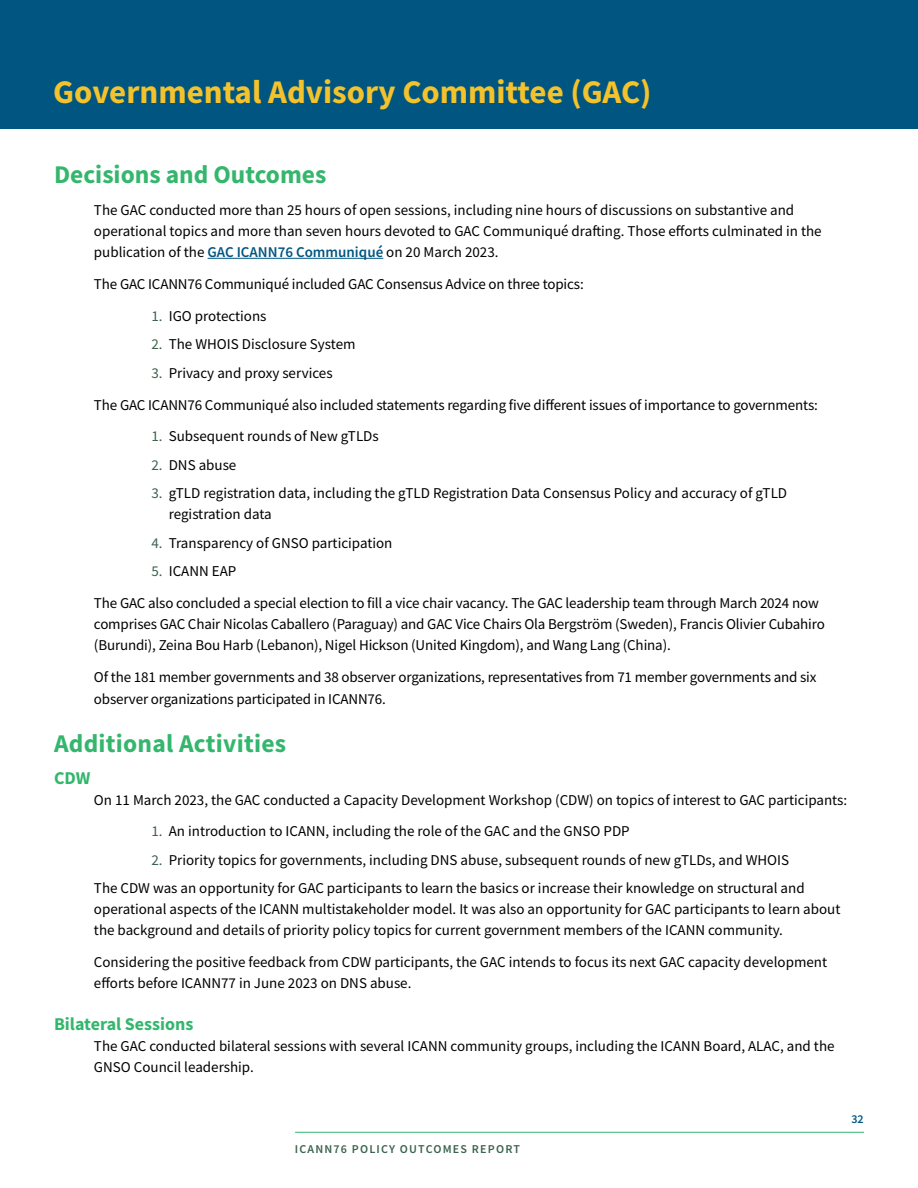
<style>
.page{position:relative;width:918px;height:1188px;background:#fff}
.page>*{position:absolute;margin:0;border:0;box-sizing:border-box;transform-origin:0 0}
.t1{font:700 33px "Source Sans Pro";color:#f4c22a}
.t2{font:700 25.5px "Source Sans Pro";color:#34b66d}
.t3{font:700 18px "Source Sans Pro";color:#34b66d}
.t4{font:15px/21px "Source Sans Pro";color:#000}
.t5{font:600 12px "Source Sans Pro";letter-spacing:.1em;color:#3b634d}
.t6{font:600 12px "Source Sans Pro";color:#005581}
.s1{font-weight:600;color:#005581}
.s2{color:#3b634d}
</style>
<div class="page">
<div style="left:0;top:0;width:918px;height:129px;background:#005581"></div>
<hr style="left:295px;top:1132px;width:569px;height:1px;background:#34b66d">
<hr style="left:208px;top:258px;width:175px;height:1px;background:#005581">
<h1 class="t1" style="left:53px;top:70px;width:600px">Governmental Advisory Committee (GAC)</h1>
<h2 class="t2" style="left:54px;top:158px;width:274px">Decisions and Outcomes</h2>
<p class="t4" style="left:94px;top:200px;width:729px">The GAC conducted more than 25 hours of open sessions, including nine hours of discussions on substantive and operational topics and more than seven hours devoted to GAC Communiqué drafting. Those efforts culminated in the publication of the <span class="s1">GAC ICANN76 Communiqué</span> on 20 March 2023.</p>
<p class="t4" style="left:94px;top:273px;width:491px">The GAC ICANN76 Communiqué included GAC Consensus Advice on three topics:</p>
<p class="t4" style="left:152px;top:305px;width:117px"><span class="s2">1.</span> IGO protections</p>
<p class="t4" style="left:152px;top:334px;width:206px"><span class="s2">2.</span> The WHOIS Disclosure System</p>
<p class="t4" style="left:94px;top:357px;width:725px;line-height:31.8px;text-indent:58px"><span class="s2">3.</span> Privacy and proxy services<br>The GAC ICANN76 Communiqué also included statements regarding five different issues of importance to governments:</p>
<p class="t4" style="left:152px;top:426px;width:229px"><span class="s2">1.</span> Subsequent rounds of New gTLDs</p>
<p class="t4" style="left:152px;top:454px;width:86px"><span class="s2">2.</span> DNS abuse</p>
<p class="t4" style="left:169px;top:483px;width:620px;text-indent:-17px"><span class="s2">3.</span> gTLD registration data, including the gTLD Registration Data Consensus Policy and accuracy of gTLD registration data</p>
<p class="t4" style="left:152px;top:532px;width:242px"><span class="s2">4.</span> Transparency of GNSO participation</p>
<p class="t4" style="left:94px;top:555px;width:726px;line-height:31.8px;text-indent:58px"><span class="s2">5.</span> ICANN EAP<br>The GAC also concluded a special election to fill a vice chair vacancy. The GAC leadership team through March 2024 now</p>
<p class="t4" style="left:94px;top:614px;width:732px">comprises GAC Chair Nicolas Caballero (Paraguay) and GAC Vice Chairs Ola Bergström (Sweden), Francis Olivier Cubahiro (Burundi), Zeina Bou Harb (Lebanon), Nigel Hickson (United Kingdom), and Wang Lang (China).</p>
<p class="t4" style="left:94px;top:666px;width:724px;line-height:21.6px">Of the 181 member governments and 38 observer organizations, representatives from 71 member governments and six observer organizations participated in ICANN76.</p>
<h2 class="t2" style="left:54px;top:726px;width:234px">Additional Activities</h2>
<p class="t3" style="left:54px;top:765px;width:38px">CDW</p>
<p class="t4" style="left:94px;top:789px;width:755px">On 11 March 2023, the GAC conducted a Capacity Development Workshop (CDW) on topics of interest to GAC participants:</p>
<p class="t4" style="left:152px;top:821px;width:480px"><span class="s2">1.</span> An introduction to ICANN, including the role of the GAC and the GNSO PDP</p>
<p class="t4" style="left:94px;top:846px;width:712px;line-height:28.5px;text-indent:58px"><span class="s2">2.</span> Priority topics for governments, including DNS abuse, subsequent rounds of new gTLDs, and WHOIS<br>The CDW was an opportunity for GAC participants to learn the basics or increase their knowledge on structural and</p>
<p class="t4" style="left:94px;top:899px;width:748px">operational aspects of the ICANN multistakeholder model. It was also an opportunity for GAC participants to learn about the background and details of priority policy topics for current government members of the ICANN community.</p>
<p class="t4" style="left:94px;top:952px;width:735px">Considering the positive feedback from CDW participants, the GAC intends to focus its next GAC capacity development efforts before ICANN77 in June 2023 on DNS abuse.</p>
<p class="t3" style="left:54px;top:1012px;width:141px">Bilateral Sessions</p>
<p class="t4" style="left:94px;top:1036px;width:742px">The GAC conducted bilateral sessions with several ICANN community groups, including the ICANN Board, ALAC, and the<br>GNSO Council leadership.</p>
<p class="t5" style="left:295px;top:1141px;width:227px">ICANN76 POLICY OUTCOMES REPORT</p>
<p class="t6" style="left:851px;top:1111px;width:14px">32</p>
</div>
